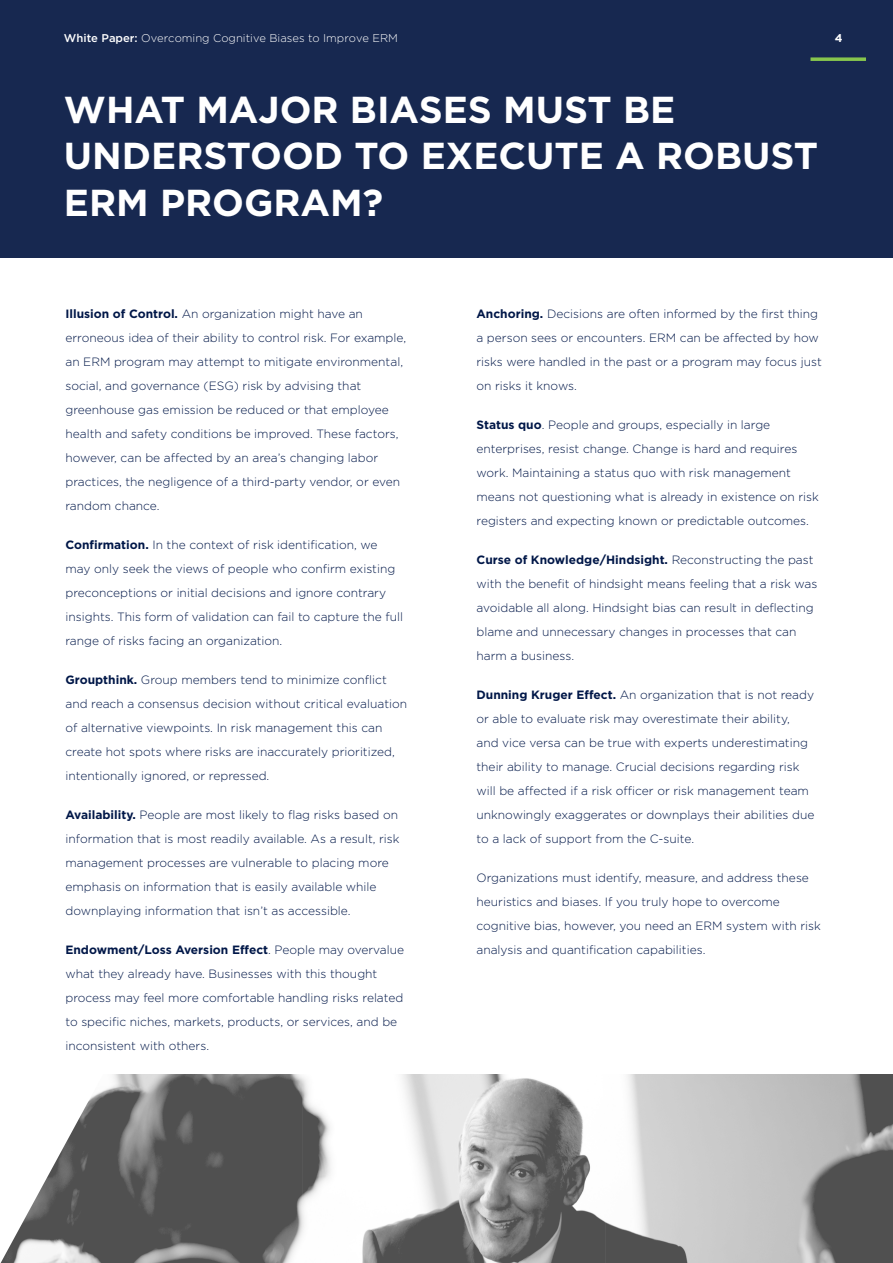
<style>
.page{position:relative;width:893px;height:1263px;background:#fff}
.page>*{position:absolute;margin:0;border:0;box-sizing:border-box;transform-origin:0 0}
.t1{font:700 37.5px/46.5px "Gotham HTF";color:#fff}
.bulleted_list{font:300 12px/24px "Gotham HTF";color:#001748}
.t2{font:300 11.25px "Gotham HTF";color:#fff}
.t3{font:700 11.25px "Gotham HTF";color:#fff}
.s1{font-weight:500}
.s2{font-weight:700}
</style>
<div class="page">
<div style="left:0;top:0;width:893px;height:257px;background:#172850"></div>
<svg style="left:810px;top:57px;width:56px;height:4px"></svg>
<img style="left:117px;top:1075px;width:776px;height:188px">
<svg style="left:0;top:1074px;width:117px;height:189px"></svg>
<p class="t2" style="left:64px;top:32px;width:335px"><span class="s1">White Paper:</span> Overcoming Cognitive Biases to Improve ERM</p>
<p class="t3" style="left:835px;top:31px;width:9px">4</p>
<p class="t1" style="left:64px;top:85px;width:756px">WHAT MAJOR BIASES MUST BE<br>UNDERSTOOD TO EXECUTE A ROBUST<br>ERM PROGRAM?</p>
<p class="bulleted_list" style="left:65px;top:302px;width:342px"><span class="s2">Illusion of Control.</span> An organization might have an erroneous idea of their ability to control risk. For example, an ERM program may attempt to mitigate environmental, social, and governance (ESG) risk by advising that greenhouse gas emission be reduced or that employee health and safety conditions be improved. These factors, however, can be affected by an area’s changing labor practices, the negligence of a third-party vendor, or even random chance.</p>
<p class="bulleted_list" style="left:65px;top:533px;width:339px"><span class="s2">Confirmation.</span> In the context of risk identification, we may only seek the views of people who confirm existing preconceptions or initial decisions and ignore contrary insights. This form of validation can fail to capture the full range of risks facing an organization.</p>
<p class="bulleted_list" style="left:65px;top:668px;width:343px"><span class="s2">Groupthink.</span> Group members tend to minimize conflict and reach a consensus decision without critical evaluation of alternative viewpoints. In risk management this can create hot spots where risks are inaccurately prioritized, intentionally ignored, or repressed.</p>
<p class="bulleted_list" style="left:65px;top:803px;width:336px"><span class="s2">Availability.</span> People are most likely to flag risks based on information that is most readily available. As a result, risk management processes are vulnerable to placing more emphasis on information that is easily available while downplaying information that isn’t as accessible.</p>
<p class="bulleted_list" style="left:65px;top:938px;width:340px"><span class="s2">Endowment/Loss Aversion Effect</span>. People may overvalue what they already have. Businesses with this thought process may feel more comfortable handling risks related to specific niches, markets, products, or services, and be inconsistent with others.</p>
<p class="bulleted_list" style="left:476px;top:302px;width:347px"><span class="s2">Anchoring.</span> Decisions are often informed by the first thing a person sees or encounters. ERM can be affected by how risks were handled in the past or a program may focus just on risks it knows.</p>
<p class="bulleted_list" style="left:476px;top:413px;width:344px"><span class="s2">Status quo</span>. People and groups, especially in large enterprises, resist change. Change is hard and requires work. Maintaining a status quo with risk management means not questioning what is already in existence on risk registers and expecting known or predictable outcomes.</p>
<p class="bulleted_list" style="left:476px;top:548px;width:342px"><span class="s2">Curse of Knowledge/Hindsight.</span> Reconstructing the past with the benefit of hindsight means feeling that a risk was avoidable all along. Hindsight bias can result in deflecting blame and unnecessary changes in processes that can harm a business.</p>
<p class="bulleted_list" style="left:476px;top:683px;width:339px"><span class="s2">Dunning Kruger Effect.</span> An organization that is not ready or able to evaluate risk may overestimate their ability, and vice versa can be true with experts underestimating their ability to manage. Crucial decisions regarding risk will be affected if a risk officer or risk management team unknowingly exaggerates or downplays their abilities due to a lack of support from the C-suite.</p>
<p class="bulleted_list" style="left:476px;top:866px;width:346px">Organizations must identify, measure, and address these heuristics and biases. If you truly hope to overcome cognitive bias, however, you need an ERM system with risk analysis and quantification capabilities.</p>
</div>
